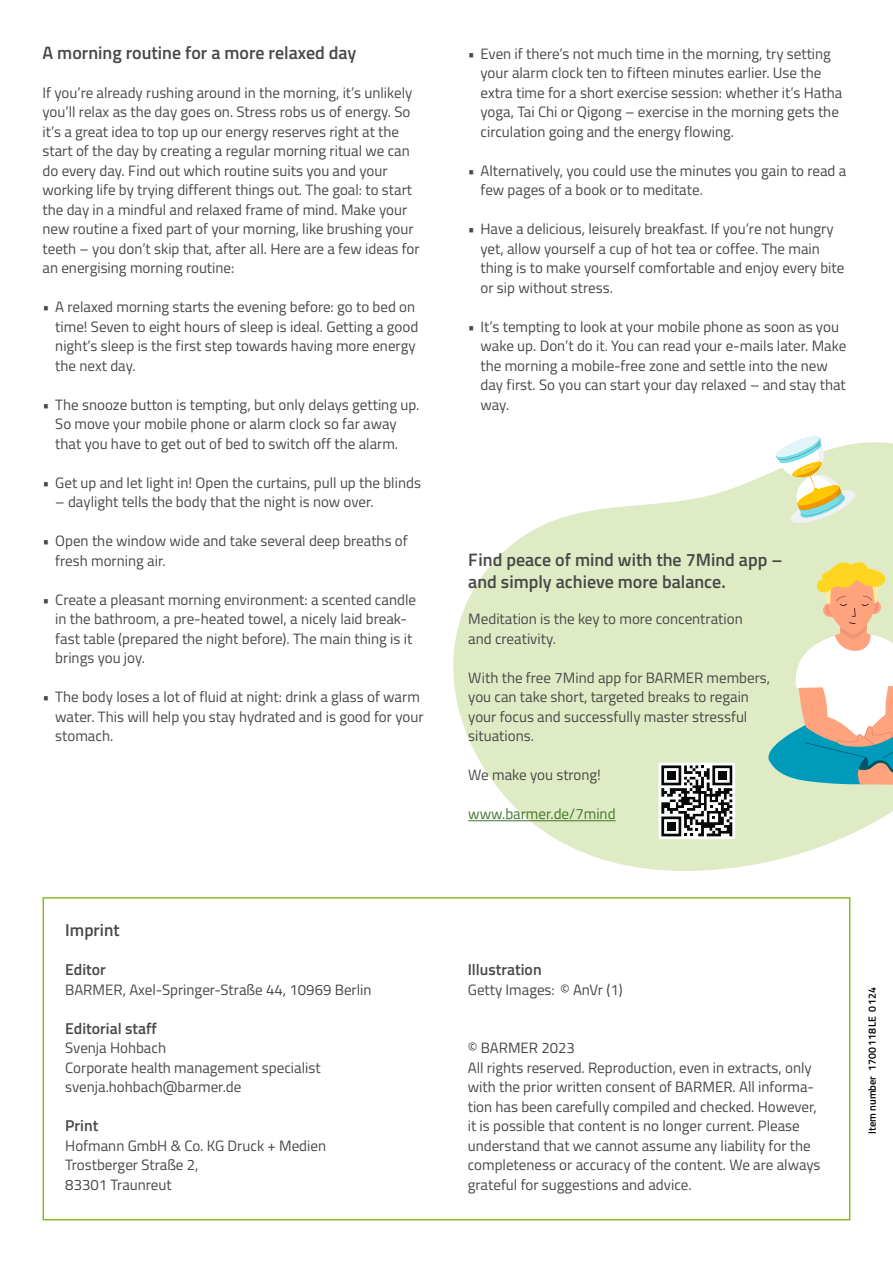
<style>
.page{position:relative;width:893px;height:1263px;background:#fff}
.page>*{position:absolute;margin:0;border:0;box-sizing:border-box;transform-origin:0 0}
.BF_H2_12_15pt_semold_85k_EN{font:600 18px/22.5px "BGEK Titillium";color:#484847}
.BF_H2_11_5_15pt_semold_85k_EN{font:600 17.25px "BGEK Titillium";color:#484847}
.BF_P_Zw_10_5_12pt_semold_85k_EN{font:600 15.75px "BGEK Titillium";color:#484847}
.BF_P_Fließtext_10_12pt_regular_85k_EN{font:15px/19.5px "BGEK Titillium";color:#484847}
.BF_P_Fließtext_10_12pt_regular_85k_EN_Im{font:15px/19.5px "BGEK Titillium";color:#484847}
.BF_P_Fließtext_10_12pt_regular_85k_EN-2{font:15px "BGEK Titillium";color:#45752b}
.BF_P_Artikelnummer_7_8pt_semold_100k_EN{font:600 10.5px "BGEK Titillium";color:#000}
</style>
<div class="page">
<div style="left:43px;top:897px;width:807px;height:323px;border:2px solid #85bc21"></div>
<svg style="left:453px;top:442px;width:440px;height:429px;fill:#dfebc5"></svg>
<hr style="left:468px;top:820px;width:148px;height:1px;background:#45752b">
<svg style="left:762px;top:559px;width:131px;height:226px"></svg>
<svg style="left:775px;top:436px;width:82px;height:89px"></svg>
<svg style="left:659px;top:763px;width:76px;height:76px"></svg>
<div style="left:667px;top:771px;width:8px;height:9px;background:#060709"></div>
<div style="left:718px;top:771px;width:9px;height:9px;background:#060709"></div>
<div style="left:667px;top:822px;width:8px;height:9px;background:#060709"></div>
<h2 class="BF_H2_12_15pt_semold_85k_EN" style="left:43px;top:40px;width:315px">A morning routine for a more relaxed day</h2>
<p class="BF_P_Fließtext_10_12pt_regular_85k_EN" style="left:43px;top:82px;width:379px">If you’re already rushing around in the morning, it’s unlikely you’ll relax as the day goes on. Stress robs us of energy. So it’s a great idea to top up our energy reserves right at the start of the day by creating a regular morning ritual we can do every day. Find out which routine suits you and your working life by trying different things out. The goal: to start the day in a mindful and relaxed frame of mind. Make your new routine a fixed part of your morning, like brushing your teeth – you don’t skip that, after all. Here are a few ideas for an energising morning routine:</p>
<p class="BF_P_Fließtext_10_12pt_regular_85k_EN" style="left:55px;top:296px;width:365px;text-indent:-13px">• A relaxed morning starts the evening before: go to bed on time! Seven to eight hours of sleep is ideal. Getting a good night’s sleep is the first step towards having more energy the next day.</p>
<p class="BF_P_Fließtext_10_12pt_regular_85k_EN" style="left:55px;top:394px;width:366px;text-indent:-13px">• The snooze button is tempting, but only delays getting up.<br>So move your mobile phone or alarm clock so far away that you have to get out of bed to switch off the alarm.</p>
<p class="BF_P_Fließtext_10_12pt_regular_85k_EN" style="left:43px;top:472px;width:380px">• Get up and let light in! Open the curtains, pull up the blinds</p>
<p class="BF_P_Fließtext_10_12pt_regular_85k_EN" style="left:55px;top:491px;width:320px">– daylight tells the body that the night is now over.</p>
<p class="BF_P_Fließtext_10_12pt_regular_85k_EN" style="left:55px;top:530px;width:354px;text-indent:-13px">• Open the window wide and take several deep breaths of fresh morning air.</p>
<p class="BF_P_Fließtext_10_12pt_regular_85k_EN" style="left:55px;top:589px;width:362px;text-indent:-13px">• Create a pleasant morning environment: a scented candle in the bathroom, a pre-heated towel, a nicely laid break&shy;fast table (prepared the night before). The main thing is it brings you joy.</p>
<p class="BF_P_Fließtext_10_12pt_regular_85k_EN" style="left:55px;top:686px;width:370px;text-indent:-13px">• The body loses a lot of fluid at night: drink a glass of warm water. This will help you stay hydrated and is good for your stomach.</p>
<h2 class="BF_H2_11_5_15pt_semold_85k_EN" style="left:65px;top:917px;width:56px">Imprint</h2>
<p class="BF_P_Zw_10_5_12pt_semold_85k_EN" style="left:65px;top:958px;width:42px">Editor</p>
<p class="BF_P_Fließtext_10_12pt_regular_85k_EN_Im" style="left:65px;top:979px;width:308px">BARMER, Axel-Springer-Straße 44, 10969 Berlin</p>
<p class="BF_P_Zw_10_5_12pt_semold_85k_EN" style="left:65px;top:1016px;width:93px">Editorial staff</p>
<p class="BF_P_Fließtext_10_12pt_regular_85k_EN_Im" style="left:65px;top:1037px;width:257px">Svenja Hohbach<br>Corporate health management specialist svenja.hohbach@barmer.de</p>
<p class="BF_P_Zw_10_5_12pt_semold_85k_EN" style="left:65px;top:1114px;width:35px">Print</p>
<p class="BF_P_Fließtext_10_12pt_regular_85k_EN_Im" style="left:65px;top:1135px;width:262px">Hofmann GmbH &amp; Co. KG Druck + Medien<br>Trostberger Straße 2,<br>83301 Traunreut</p>
<p class="BF_P_Fließtext_10_12pt_regular_85k_EN" style="left:480px;top:43px;width:363px;text-indent:-13px">• Even if there’s not much time in the morning, try setting your alarm clock ten to fifteen minutes earlier. Use the extra time for a short exercise session: whether it’s Hatha yoga, Tai Chi or Qigong – exercise in the morning gets the circulation going and the energy flowing.</p>
<p class="BF_P_Fließtext_10_12pt_regular_85k_EN" style="left:480px;top:160px;width:367px;text-indent:-13px">• Alternatively, you could use the minutes you gain to read a few pages of a book or to meditate.</p>
<p class="BF_P_Fließtext_10_12pt_regular_85k_EN" style="left:480px;top:218px;width:365px;text-indent:-13px">• Have a delicious, leisurely breakfast. If you’re not hungry yet, allow yourself a cup of hot tea or coffee. The main thing is to make yourself comfortable and enjoy every bite or sip without stress.</p>
<p class="BF_P_Fließtext_10_12pt_regular_85k_EN" style="left:480px;top:316px;width:367px;text-indent:-13px">• It’s tempting to look at your mobile phone as soon as you wake up. Don’t do it. You can read your e-mails later. Make the morning a mobile-free zone and settle into the new day first. So you can start your day relaxed – and stay that way.</p>
<h2 class="BF_H2_12_15pt_semold_85k_EN" style="left:468px;top:547px;width:316px">Find peace of mind with the 7Mind app – and simply achieve more balance.</h2>
<p class="BF_P_Fließtext_10_12pt_regular_85k_EN" style="left:468px;top:608px;width:276px">Meditation is the key to more concentration and creativity.</p>
<p class="BF_P_Fließtext_10_12pt_regular_85k_EN" style="left:468px;top:667px;width:303px">With the free 7Mind app for BARMER members, you can take short, targeted breaks to regain your focus and successfully master stressful situations.</p>
<p class="BF_P_Fließtext_10_12pt_regular_85k_EN" style="left:468px;top:764px;width:134px">We make you strong!</p>
<p class="BF_P_Fließtext_10_12pt_regular_85k_EN-2" style="left:468px;top:803px;width:149px">www.barmer.de/7mind</p>
<p class="BF_P_Zw_10_5_12pt_semold_85k_EN" style="left:468px;top:958px;width:75px">Illustration</p>
<p class="BF_P_Fließtext_10_12pt_regular_85k_EN_Im" style="left:468px;top:979px;width:156px">Getty Images: © AnVr (1)</p>
<p class="BF_P_Fließtext_10_12pt_regular_85k_EN_Im" style="left:468px;top:1037px;width:354px">© BARMER 2023<br>All rights reserved. Reproduction, even in extracts, only with the prior written consent of BARMER. All informa&shy;tion has been carefully compiled and checked. However, it is possible that content is no longer current. Please understand that we cannot assume any liability for the completeness or accuracy of the content. We are always grateful for suggestions and advice.</p>
<p class="BF_P_Artikelnummer_7_8pt_semold_100k_EN" style="left:864px;top:1134px;width:148px;rotate:-90deg">Item number 1700118LE 0124</p>
</div>
